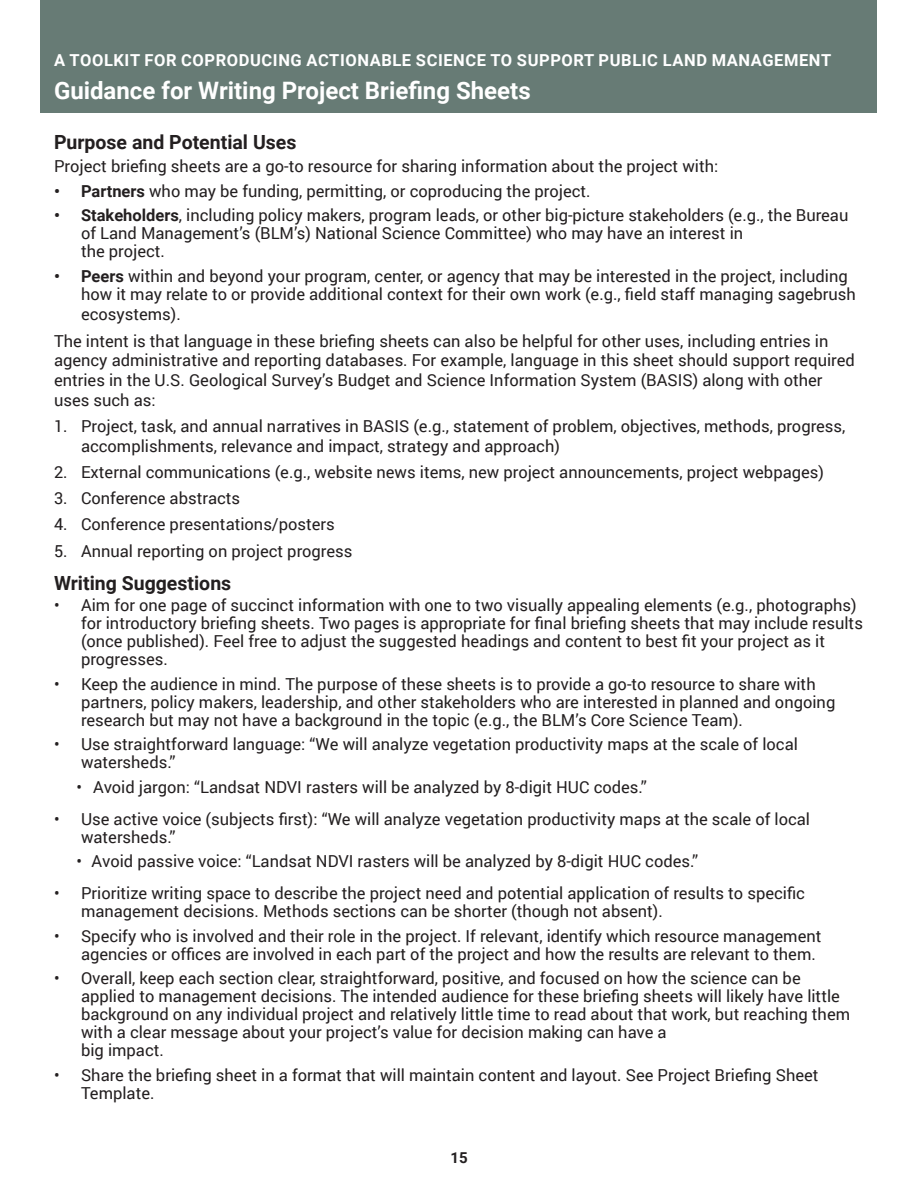
<style>
.page{position:relative;width:918px;height:1188px;background:#fff}
.page>*{position:absolute;margin:0;border:0;box-sizing:border-box;transform-origin:0 0}
.P{font:700 24px "Roboto";color:#fff}
.Minor_Heading{font:700 19.5px "Roboto";color:#231f20}
.t1{font:16.5px/18px "Roboto";color:#231f20}
.t2{font:700 16.5px "Roboto";letter-spacing:.035em;color:#fff}
.t3{font:700 15px "Roboto";color:#231f20}
.s1{font-weight:700}
</style>
<div class="page">
<div style="left:40px;top:0;width:838px;height:112px;background:#677b75"></div>
<p class="t2" style="left:54px;top:48px;width:779px">A TOOLKIT FOR COPRODUCING ACTIONABLE SCIENCE TO SUPPORT PUBLIC LAND MANAGEMENT</p>
<p class="P" style="left:54px;top:73px;width:478px">Guidance for Writing Project Briefing Sheets</p>
<h4 class="Minor_Heading" style="left:54px;top:128px;width:244px">Purpose and Potential Uses</h4>
<p class="t1" style="left:54px;top:157px;width:666px">Project briefing sheets are a go-to resource for sharing information about the project with:</p>
<p class="t1" style="left:54px;top:181px;width:538px"><span class="s1">• Partners</span> who may be funding, permitting, or coproducing the project.</p>
<p class="t1" style="left:81px;top:206px;width:769px;text-indent:-27px"><span class="s1">• Stakeholders</span>, including policy makers, program leads, or other big-picture stakeholders (e.g., the Bureau of Land Management’s (BLM’s) National Science Committee) who may have an interest in<br>the project.</p>
<p class="t1" style="left:81px;top:267px;width:776px;text-indent:-27px"><span class="s1">• Peers</span> within and beyond your program, center, or agency that may be interested in the project, including how it may relate to or provide additional context for their own work (e.g., field staff managing sagebrush</p>
<p class="t1" style="left:81px;top:305px;width:101px">ecosystems).</p>
<p class="t1" style="left:54px;top:330px;width:802px;line-height:19.8px">The intent is that language in these briefing sheets can also be helpful for other uses, including entries in agency administrative and reporting databases. For example, language in this sheet should support required entries in the U.S. Geological Survey’s Budget and Science Information System (BASIS) along with other uses such as:</p>
<p class="t1" style="left:81px;top:416px;width:766px;line-height:19.5px;text-indent:-27px">1. Project, task, and annual narratives in BASIS (e.g., statement of problem, objectives, methods, progress, accomplishments, relevance and impact, strategy and approach)</p>
<p class="t1" style="left:54px;top:463px;width:772px">2. External communications (e.g., website news items, new project announcements, project webpages)</p>
<p class="t1" style="left:54px;top:489px;width:188px">3. Conference abstracts</p>
<p class="t1" style="left:54px;top:515px;width:282px">4. Conference presentations/posters</p>
<p class="t1" style="left:54px;top:542px;width:300px">5. Annual reporting on project progress</p>
<h4 class="Minor_Heading" style="left:54px;top:569px;width:179px">Writing Suggestions</h4>
<p class="t1" style="left:81px;top:595px;width:783px;text-indent:-27px">• Aim for one page of succinct information with one to two visually appealing elements (e.g., photographs) for introductory briefing sheets. Two pages is appropriate for final briefing sheets that may include results (once published). Feel free to adjust the suggested headings and content to best fit your project as it progresses.</p>
<p class="t1" style="left:81px;top:674px;width:756px;text-indent:-27px">• Keep the audience in mind. The purpose of these sheets is to provide a go-to resource to share with partners, policy makers, leadership, and other stakeholders who are interested in planned and ongoing research but may not have a background in the topic (e.g., the BLM’s Core Science Team).</p>
<p class="t1" style="left:81px;top:735px;width:718px;text-indent:-27px">• Use straightforward language: “We will analyze vegetation productivity maps at the scale of local watersheds.”</p>
<p class="t1" style="left:76px;top:778px;width:572px">• Avoid jargon: “Landsat NDVI rasters will be analyzed by 8-digit HUC codes.”</p>
<p class="t1" style="left:81px;top:809px;width:731px;text-indent:-27px">• Use active voice (subjects first): “We will analyze vegetation productivity maps at the scale of local watersheds.”</p>
<p class="t1" style="left:76px;top:852px;width:623px">• Avoid passive voice: “Landsat NDVI rasters will be analyzed by 8-digit HUC codes.”</p>
<p class="t1" style="left:81px;top:883px;width:726px;text-indent:-27px">• Prioritize writing space to describe the project need and potential application of results to specific management decisions. Methods sections can be shorter (though not absent).</p>
<p class="t1" style="left:81px;top:926px;width:742px;text-indent:-27px">• Specify who is involved and their role in the project. If relevant, identify which resource management agencies or offices are involved in each part of the project and how the results are relevant to them.</p>
<p class="t1" style="left:81px;top:969px;width:771px;text-indent:-27px">• Overall, keep each section clear, straightforward, positive, and focused on how the science can be applied to management decisions. The intended audience for these briefing sheets will likely have little background on any individual project and relatively little time to read about that work, but reaching them with a clear message about your project’s value for decision making can have a<br>big impact.</p>
<p class="t1" style="left:81px;top:1066px;width:739px;text-indent:-27px">• Share the briefing sheet in a format that will maintain content and layout. See Project Briefing Sheet<br>Template.</p>
<p class="t3" style="left:450px;top:1147px;width:19px">15</p>
</div>
